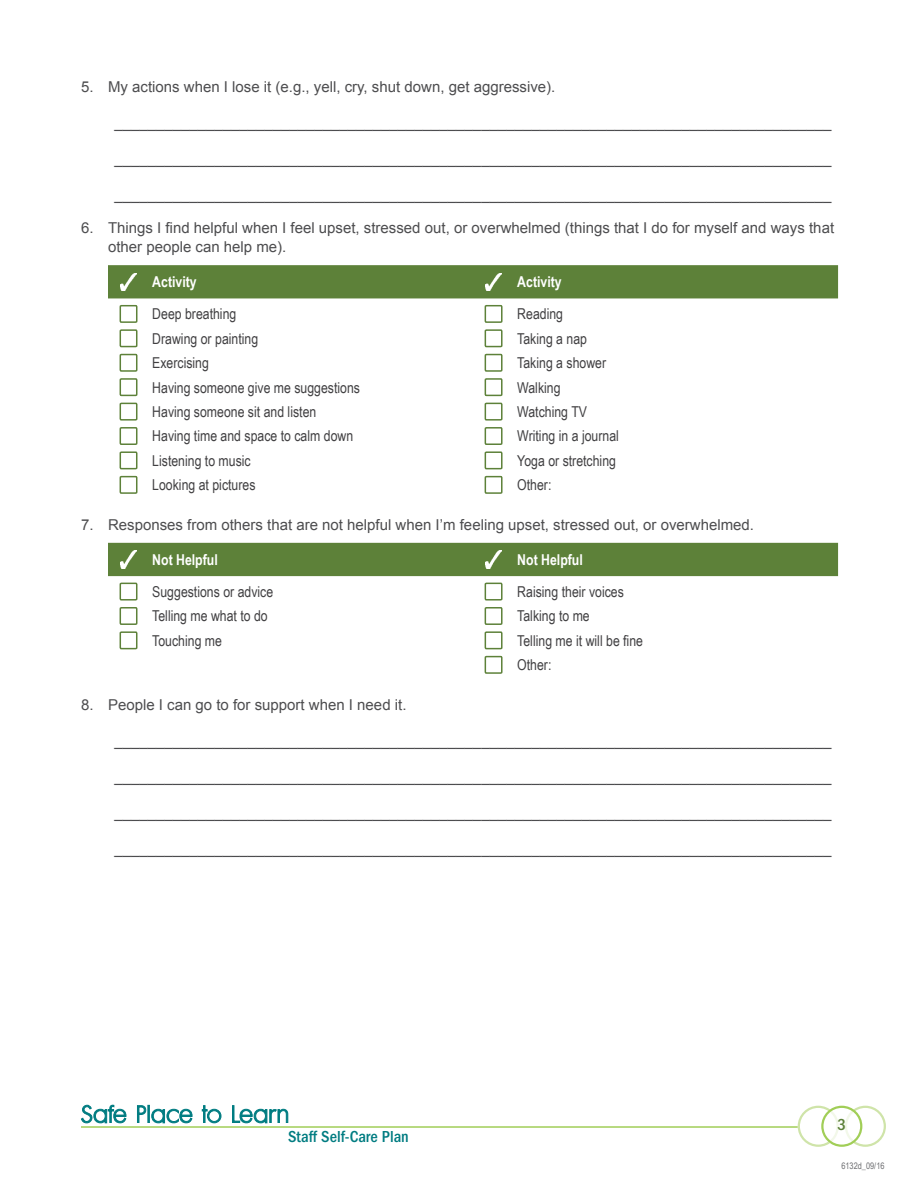
<style>
.page{position:relative;width:918px;height:1188px;background:#fff}
.page>*{position:absolute;margin:0;border:0;box-sizing:border-box;transform-origin:0 0}
.t1{font:500 condensed 16.5px "ITC Franklin Gothic Std";color:#007c81}
.t2{font:500 condensed 16.5px "ITC Franklin Gothic Std";color:#5d8139}
.Paragraphs_-_Lined{font:15px/19.5px "Arial";color:#4d4d4f}
.Cell_Text_Left{font:15px "Arial Narrow";color:#414042}
.Column_Head_White{font:700 15px "Arial Narrow";color:#fff}
.Table_Source{font:9px "Arial Narrow";color:#6d6e71}
</style>
<div class="page">
<svg style="left:81px;top:1104px;width:208px;height:20px"></svg>
<div style="left:798px;top:1106px;width:41px;height:41px;border:2px solid #cfe4a9;border-radius:50%"></div>
<div style="left:845px;top:1106px;width:41px;height:41px;border:2px solid #cfe4a9;border-radius:50%"></div>
<svg style="left:822px;top:1107px;width:39px;height:39px"></svg>
<hr style="left:81px;top:1126px;width:717px;height:2px;background:#a1ce57">
<div style="left:821px;top:1106px;width:41px;height:41px;border:2px solid #a1ce57;border-radius:50%"></div>
<div style="left:108px;top:265px;width:730px;height:33px;background:#5d8139"></div>
<img style="left:120px;top:273px;width:17px;height:18px">
<img style="left:485px;top:273px;width:17px;height:18px">
<div style="left:120px;top:305px;width:17px;height:18px;border:2px solid #5d8139"></div>
<div style="left:485px;top:305px;width:18px;height:18px;border:2px solid #5d8139"></div>
<div style="left:120px;top:329px;width:17px;height:18px;border:2px solid #5d8139"></div>
<div style="left:485px;top:329px;width:18px;height:18px;border:2px solid #5d8139"></div>
<div style="left:120px;top:354px;width:17px;height:18px;border:2px solid #5d8139"></div>
<div style="left:485px;top:354px;width:18px;height:18px;border:2px solid #5d8139"></div>
<div style="left:120px;top:378px;width:17px;height:18px;border:2px solid #5d8139"></div>
<div style="left:485px;top:378px;width:18px;height:18px;border:2px solid #5d8139"></div>
<div style="left:120px;top:403px;width:17px;height:18px;border:2px solid #5d8139"></div>
<div style="left:485px;top:403px;width:18px;height:18px;border:2px solid #5d8139"></div>
<div style="left:120px;top:427px;width:17px;height:18px;border:2px solid #5d8139"></div>
<div style="left:485px;top:427px;width:18px;height:18px;border:2px solid #5d8139"></div>
<div style="left:120px;top:451px;width:17px;height:18px;border:2px solid #5d8139"></div>
<div style="left:485px;top:451px;width:18px;height:18px;border:2px solid #5d8139"></div>
<div style="left:120px;top:476px;width:17px;height:18px;border:2px solid #5d8139"></div>
<div style="left:485px;top:476px;width:18px;height:18px;border:2px solid #5d8139"></div>
<div style="left:108px;top:543px;width:730px;height:33px;background:#5d8139"></div>
<img style="left:120px;top:551px;width:17px;height:17px">
<img style="left:485px;top:551px;width:17px;height:17px">
<div style="left:120px;top:583px;width:17px;height:18px;border:2px solid #5d8139"></div>
<div style="left:485px;top:583px;width:18px;height:18px;border:2px solid #5d8139"></div>
<div style="left:120px;top:607px;width:17px;height:18px;border:2px solid #5d8139"></div>
<div style="left:485px;top:607px;width:18px;height:18px;border:2px solid #5d8139"></div>
<div style="left:120px;top:631px;width:17px;height:18px;border:2px solid #5d8139"></div>
<div style="left:485px;top:631px;width:18px;height:18px;border:2px solid #5d8139"></div>
<div style="left:485px;top:656px;width:18px;height:18px;border:2px solid #5d8139"></div>
<p class="Paragraphs_-_Lined" style="left:81px;top:77px;width:476px">5. My actions when I lose it (e.g., yell, cry, shut down, get aggressive).</p>
<p class="Paragraphs_-_Lined" style="left:114px;top:113px;width:719px">______________________________________________________________________________________</p>
<p class="Paragraphs_-_Lined" style="left:114px;top:149px;width:719px">______________________________________________________________________________________</p>
<p class="Paragraphs_-_Lined" style="left:114px;top:185px;width:719px">______________________________________________________________________________________</p>
<p class="Paragraphs_-_Lined" style="left:108px;top:218px;width:728px;text-indent:-27px">6. Things I find helpful when I feel upset, stressed out, or overwhelmed (things that I do for myself and ways that other people can help me).</p>
<p class="Column_Head_White" style="left:152px;top:271px;width:46px">Activity</p>
<p class="Column_Head_White" style="left:517px;top:271px;width:46px">Activity</p>
<p class="Cell_Text_Left" style="left:152px;top:303px;width:86px">Deep breathing</p>
<p class="Cell_Text_Left" style="left:517px;top:303px;width:47px">Reading</p>
<p class="Cell_Text_Left" style="left:152px;top:328px;width:107px">Drawing or painting</p>
<p class="Cell_Text_Left" style="left:517px;top:328px;width:71px">Taking a nap</p>
<p class="Cell_Text_Left" style="left:152px;top:352px;width:58px">Exercising</p>
<p class="Cell_Text_Left" style="left:517px;top:352px;width:90px">Taking a shower</p>
<p class="Cell_Text_Left" style="left:152px;top:376px;width:209px">Having someone give me suggestions</p>
<p class="Cell_Text_Left" style="left:517px;top:376px;width:45px">Walking</p>
<p class="Cell_Text_Left" style="left:152px;top:401px;width:166px">Having someone sit and listen</p>
<p class="Cell_Text_Left" style="left:517px;top:401px;width:71px">Watching TV</p>
<p class="Cell_Text_Left" style="left:152px;top:425px;width:202px">Having time and space to calm down</p>
<p class="Cell_Text_Left" style="left:517px;top:425px;width:103px">Writing in a journal</p>
<p class="Cell_Text_Left" style="left:152px;top:450px;width:100px">Listening to music</p>
<p class="Cell_Text_Left" style="left:517px;top:450px;width:100px">Yoga or stretching</p>
<p class="Cell_Text_Left" style="left:152px;top:474px;width:105px">Looking at pictures</p>
<p class="Cell_Text_Left" style="left:517px;top:474px;width:36px">Other:</p>
<p class="Paragraphs_-_Lined" style="left:81px;top:515px;width:675px">7. Responses from others that are not helpful when I’m feeling upset, stressed out, or overwhelmed.</p>
<p class="Column_Head_White" style="left:152px;top:548px;width:67px">Not Helpful</p>
<p class="Column_Head_White" style="left:517px;top:548px;width:67px">Not Helpful</p>
<p class="Cell_Text_Left" style="left:152px;top:581px;width:123px">Suggestions or advice</p>
<p class="Cell_Text_Left" style="left:517px;top:581px;width:108px">Raising their voices</p>
<p class="Cell_Text_Left" style="left:152px;top:605px;width:117px">Telling me what to do</p>
<p class="Cell_Text_Left" style="left:517px;top:605px;width:74px">Talking to me</p>
<p class="Cell_Text_Left" style="left:152px;top:630px;width:71px">Touching me</p>
<p class="Cell_Text_Left" style="left:517px;top:630px;width:127px">Telling me it will be fine</p>
<p class="Cell_Text_Left" style="left:517px;top:654px;width:36px">Other:</p>
<p class="Paragraphs_-_Lined" style="left:81px;top:695px;width:327px">8. People I can go to for support when I need it.</p>
<p class="Paragraphs_-_Lined" style="left:114px;top:731px;width:719px">______________________________________________________________________________________</p>
<p class="Paragraphs_-_Lined" style="left:114px;top:767px;width:719px">______________________________________________________________________________________</p>
<p class="Paragraphs_-_Lined" style="left:114px;top:803px;width:719px">______________________________________________________________________________________</p>
<p class="Paragraphs_-_Lined" style="left:114px;top:839px;width:719px">______________________________________________________________________________________</p>
<p class="t1" style="left:288px;top:1127px;width:122px">Staff Self-Care Plan</p>
<p class="t2" style="left:838px;top:1115px;width:10px">3</p>
<p class="Table_Source" style="left:841px;top:1159px;width:45px">6132d_09/16</p>
</div>
